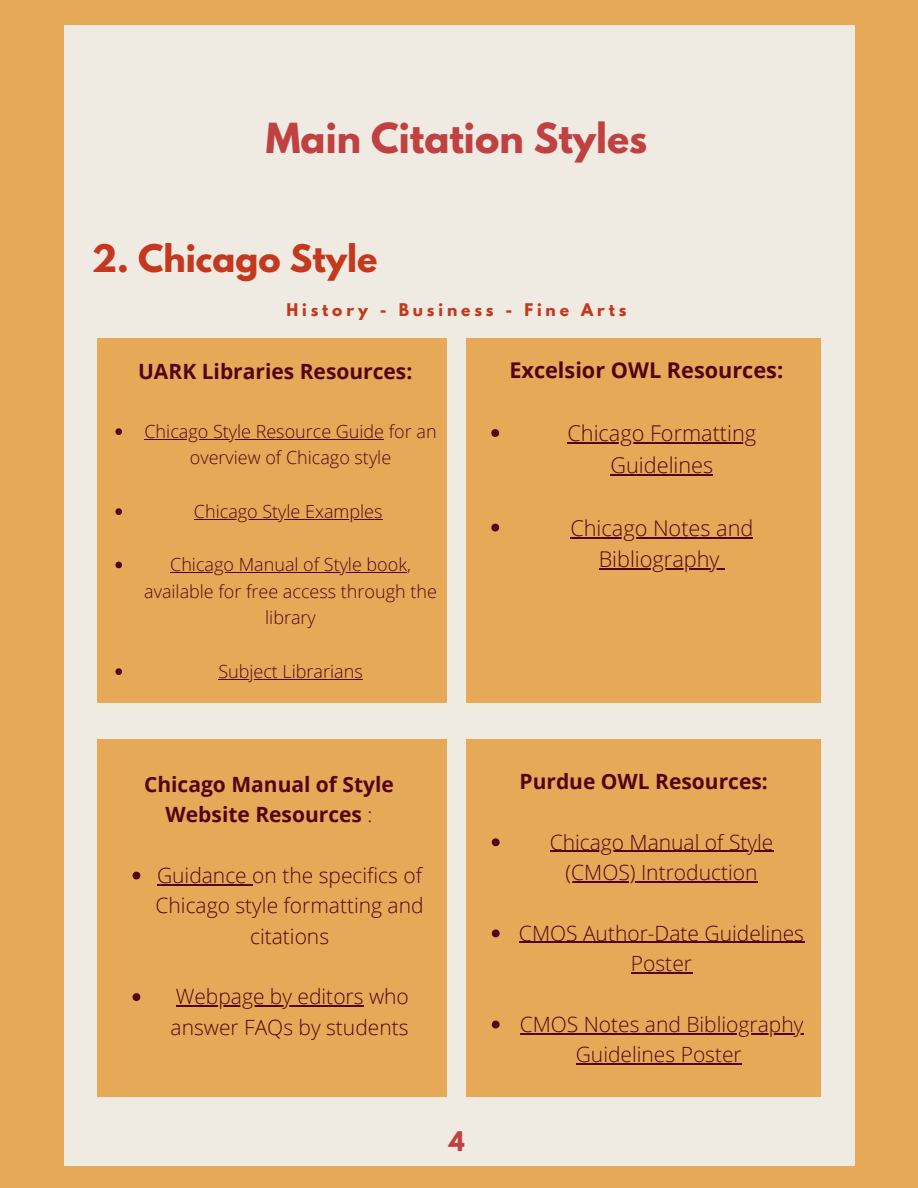
<style>
.page{position:relative;width:918px;height:1188px;background:#e6a958}
.page>*{position:absolute;margin:0;border:0;box-sizing:border-box;transform-origin:0 0}
.t1{font:700 36.75px "League Spartan";color:#c04141}
.t2{font:700 33.75px "League Spartan";color:#c4391d}
.t3{font:700 24px "League Spartan";color:#c04141}
.t4{font:300 21.75px/31.5px "Open Sans";color:#560216;text-align:center}
.t5{font:700 21.75px "Open Sans";color:#560216}
.t6{font:300 21px/30.3px "Open Sans";color:#560216;text-align:center}
.t7{font:700 21px "Open Sans";color:#560216}
.t8{font:300 18px/26.7px "Open Sans";color:#560216;text-align:center}
.t9{font:700 15.45px "League Spartan";letter-spacing:.25em;color:#c4391d}
.s1{font-weight:300}
</style>
<div class="page">
<div style="left:64px;top:25px;width:791px;height:1141px;background:#efebe2"></div>
<div style="left:97px;top:338px;width:350px;height:364px;background:#e6a958"></div>
<div style="left:466px;top:338px;width:355px;height:364px;background:#e6a958"></div>
<div style="left:97px;top:739px;width:350px;height:358px;background:#e6a958"></div>
<div style="left:466px;top:739px;width:355px;height:358px;background:#e6a958"></div>
<svg style="left:115px;top:428px;width:7px;height:7px"></svg>
<hr style="left:144px;top:439px;width:240px;height:1px;background:#560216">
<svg style="left:115px;top:508px;width:7px;height:7px"></svg>
<hr style="left:194px;top:519px;width:189px;height:1px;background:#560216">
<svg style="left:115px;top:562px;width:7px;height:6px"></svg>
<hr style="left:170px;top:572px;width:237px;height:1px;background:#560216">
<svg style="left:115px;top:668px;width:7px;height:7px"></svg>
<hr style="left:218px;top:679px;width:145px;height:1px;background:#560216">
<svg style="left:491px;top:429px;width:8px;height:8px"></svg>
<hr style="left:568px;top:443px;width:188px;height:1px;background:#560216">
<hr style="left:611px;top:474px;width:102px;height:1px;background:#560216">
<svg style="left:491px;top:524px;width:8px;height:7px"></svg>
<hr style="left:570px;top:537px;width:183px;height:1px;background:#560216">
<hr style="left:599px;top:569px;width:120px;height:1px;background:#560216">
<svg style="left:132px;top:872px;width:8px;height:8px"></svg>
<svg style="left:157px;top:884px;width:15px;height:1px"></svg>
<hr style="left:172px;top:884px;width:80px;height:1px;background:#560216">
<svg style="left:132px;top:993px;width:8px;height:8px"></svg>
<hr style="left:176px;top:1006px;width:188px;height:1px;background:#560216">
<svg style="left:492px;top:838px;width:8px;height:8px"></svg>
<hr style="left:550px;top:851px;width:223px;height:1px;background:#560216">
<hr style="left:566px;top:881px;width:191px;height:1px;background:#560216">
<svg style="left:492px;top:929px;width:8px;height:8px"></svg>
<hr style="left:519px;top:942px;width:285px;height:1px;background:#560216">
<hr style="left:631px;top:972px;width:61px;height:1px;background:#560216">
<svg style="left:492px;top:1021px;width:8px;height:7px"></svg>
<hr style="left:520px;top:1033px;width:283px;height:1px;background:#560216">
<hr style="left:576px;top:1063px;width:166px;height:1px;background:#560216">
<p class="t1" style="left:266px;top:120px;width:383px">Main Citation Styles</p>
<p class="t2" style="left:92px;top:242px;width:287px">2. Chicago Style</p>
<p class="t9" style="left:287px;top:302px;width:341px">History - Business - Fine Arts</p>
<p class="t7" style="left:138px;top:356px;width:276px">UARK Libraries Resources:</p>
<p class="t8" style="left:144px;top:417px;width:294px">Chicago Style Resource Guide for an overview of Chicago style</p>
<p class="t8" style="left:194px;top:497px;width:190px">Chicago Style Examples</p>
<p class="t8" style="left:144px;top:551px;width:294px">Chicago Manual of Style book, available for free access through the library</p>
<p class="t8" style="left:218px;top:657px;width:146px">Subject Librarians</p>
<p class="t7" style="left:144px;top:769px;width:251px">Chicago Manual of Style</p>
<p class="t7" style="left:166px;top:800px;width:208px">Website Resources <span class="s1">:</span></p>
<p class="t6" style="left:156px;top:860px;width:270px">Guidance on the specifics of<br>Chicago style formatting and citations</p>
<p class="t6" style="left:171px;top:981px;width:240px;text-align:left">Webpage by editors who answer FAQs by students</p>
<p class="t3" style="left:449px;top:1130px;width:17px">4</p>
<p class="t5" style="left:509px;top:355px;width:275px">Excelsior OWL Resources:</p>
<p class="t4" style="left:568px;top:417px;width:190px">Chicago Formatting<br>Guidelines</p>
<p class="t4" style="left:570px;top:512px;width:184px">Chicago Notes and<br>Bibliography</p>
<p class="t7" style="left:520px;top:766px;width:250px">Purdue OWL Resources:</p>
<p class="t6" style="left:550px;top:826px;width:225px">Chicago Manual of Style (CMOS) Introduction</p>
<p class="t6" style="left:519px;top:917px;width:287px">CMOS Author-Date Guidelines<br>Poster</p>
<p class="t6" style="left:520px;top:1009px;width:285px">CMOS Notes and Bibliography<br>Guidelines Poster</p>
</div>
